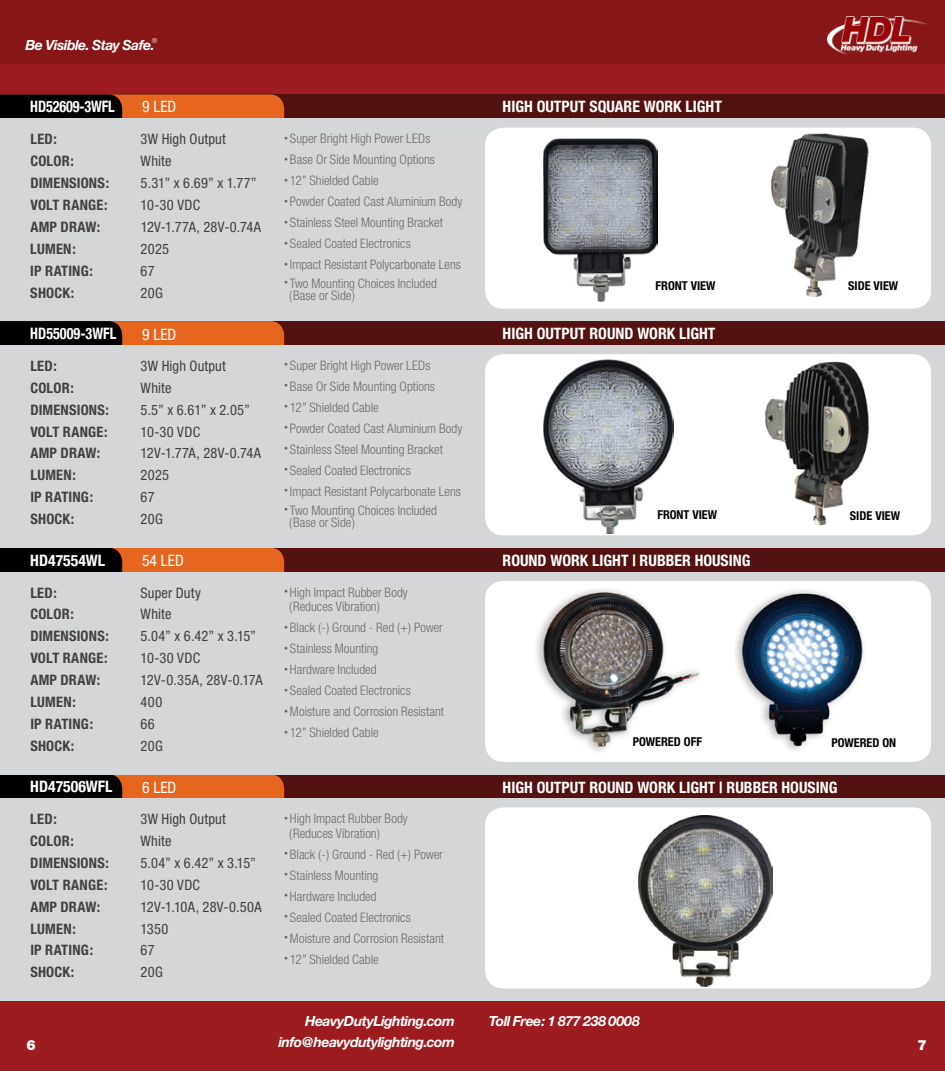
<style>
.page{position:relative;width:945px;height:1071px;background:#9c1c1f}
.page>*{position:absolute;margin:0;border:0;box-sizing:border-box;transform-origin:0 0}
.t1{font:700 condensed 15.75px "Helvetica Neue";color:#fff}
.t2{font:700 condensed 15.75px "Helvetica Neue";color:#fff;scale:.9 1}
.t3{font:700 condensed 15.75px "Helvetica Neue";color:#fff}
.t4{font:condensed 15.75px "Helvetica Neue";color:#fff}
.t5{font:condensed 14.35px "Helvetica Neue";letter-spacing:.015em;color:#414142}
.t6{font:700 condensed 14.35px "Helvetica Neue";letter-spacing:.015em;color:#414142}
.t7{font:italic 700 14px "Helvetica Neue";letter-spacing:-.035em;color:#fff}
.t8{font:900 14px "Helvetica Neue";color:#fff}
.t9{font:300 condensed 13.12px/14.7px "Helvetica Neue";color:#6a6b6d}
.t10{font:700 condensed 12.25px "Helvetica Neue";color:#000}
.t11{font:300 condensed 7px "Helvetica Neue";color:#fff}
</style>
<div class="page">
<div style="left:0;top:0;width:945px;height:64px;background:#871618"></div>
<div style="left:0;top:95px;width:945px;height:24px;background:#541111"></div>
<div style="left:0;top:321px;width:945px;height:24px;background:#541111"></div>
<div style="left:0;top:548px;width:945px;height:24px;background:#541111"></div>
<div style="left:0;top:775px;width:945px;height:24px;background:#541111"></div>
<svg style="left:0;top:95px;width:284px;height:704px;background:#853f17"></svg>
<div style="left:0;top:119px;width:945px;height:202px;background:#d4d6d7"></div>
<div style="left:0;top:345px;width:945px;height:203px;background:#d4d6d7"></div>
<div style="left:0;top:572px;width:945px;height:202px;background:#d4d6d7"></div>
<div style="left:485px;top:128px;width:446px;height:181px;background:#fff;border-radius:18px"></div>
<div style="left:485px;top:354px;width:446px;height:181px;background:#fff;border-radius:18px"></div>
<div style="left:485px;top:581px;width:446px;height:181px;background:#fff;border-radius:18px"></div>
<img style="left:827px;top:17px;width:102px;height:37px">
<div style="left:0;top:799px;width:945px;height:202px;background:#d4d6d7"></div>
<img style="left:543px;top:360px;width:131px;height:174px">
<img style="left:543px;top:139px;width:115px;height:162px">
<div style="left:485px;top:807px;width:446px;height:182px;background:#fff;border-radius:18px"></div>
<img style="left:638px;top:816px;width:134px;height:171px">
<img style="left:735px;top:590px;width:129px;height:161px">
<img style="left:536px;top:589px;width:164px;height:163px">
<img style="left:771px;top:133px;width:98px;height:163px">
<img style="left:765px;top:361px;width:105px;height:164px">
<p class="t7" style="left:25px;top:36px;width:131px">Be Visible. Stay Safe.</p>
<p class="t11" style="left:152px;top:36px;width:7px">®</p>
<p class="t2" style="left:30px;top:97px;width:95px">HD52609-3WFL</p>
<p class="t4" style="left:142px;top:98px;width:36px">9 LED</p>
<p class="t1" style="left:503px;top:97px;width:221px">HIGH OUTPUT SQUARE WORK LIGHT</p>
<p class="t6" style="left:30px;top:131px;width:28px">LED:</p>
<p class="t5" style="left:141px;top:131px;width:87px">3W High Output</p>
<p class="t6" style="left:30px;top:152px;width:45px">COLOR:</p>
<p class="t5" style="left:141px;top:153px;width:32px">White</p>
<p class="t6" style="left:30px;top:174px;width:80px">DIMENSIONS:</p>
<p class="t5" style="left:141px;top:175px;width:118px">5.31” x 6.69” x 1.77”</p>
<p class="t6" style="left:30px;top:196px;width:79px">VOLT RANGE:</p>
<p class="t5" style="left:141px;top:197px;width:61px">10-30 VDC</p>
<p class="t6" style="left:30px;top:218px;width:72px">AMP DRAW:</p>
<p class="t5" style="left:141px;top:218px;width:122px">12V-1.77A, 28V-0.74A</p>
<p class="t6" style="left:30px;top:240px;width:47px">LUMEN:</p>
<p class="t5" style="left:141px;top:240px;width:30px">2025</p>
<p class="t6" style="left:30px;top:262px;width:64px">IP RATING:</p>
<p class="t5" style="left:141px;top:262px;width:16px">67</p>
<p class="t6" style="left:30px;top:284px;width:45px">SHOCK:</p>
<p class="t5" style="left:141px;top:284px;width:24px">20G</p>
<p class="t9" style="left:284px;top:131px;width:148px"><sup>•</sup> Super Bright High Power LEDs</p>
<p class="t9" style="left:284px;top:152px;width:152px"><sup>•</sup> Base Or Side Mounting Options</p>
<p class="t9" style="left:284px;top:173px;width:96px"><sup>•</sup> 12” Shielded Cable</p>
<p class="t9" style="left:284px;top:194px;width:180px"><sup>•</sup> Powder Coated Cast Aluminium Body</p>
<p class="t9" style="left:284px;top:215px;width:160px"><sup>•</sup> Stainless Steel Mounting Bracket</p>
<p class="t9" style="left:284px;top:236px;width:128px"><sup>•</sup> Sealed Coated Electronics</p>
<p class="t9" style="left:284px;top:257px;width:178px"><sup>•</sup> Impact Resistant Polycarbonate Lens</p>
<p class="t9" style="left:289px;top:277px;width:149px;line-height:12.2px;text-indent:-5px"><sup>•</sup> Two Mounting Choices Included (Base or Side)</p>
<p class="t10" style="left:656px;top:278px;width:61px">FRONT VIEW</p>
<p class="t10" style="left:848px;top:278px;width:52px">SIDE VIEW</p>
<p class="t2" style="left:30px;top:324px;width:97px">HD55009-3WFL</p>
<p class="t4" style="left:142px;top:326px;width:36px">9 LED</p>
<p class="t1" style="left:503px;top:324px;width:214px">HIGH OUTPUT ROUND WORK LIGHT</p>
<p class="t6" style="left:30px;top:357px;width:28px">LED:</p>
<p class="t5" style="left:141px;top:358px;width:87px">3W High Output</p>
<p class="t6" style="left:30px;top:379px;width:45px">COLOR:</p>
<p class="t5" style="left:141px;top:379px;width:32px">White</p>
<p class="t6" style="left:30px;top:401px;width:80px">DIMENSIONS:</p>
<p class="t5" style="left:141px;top:401px;width:111px">5.5” x 6.61” x 2.05”</p>
<p class="t6" style="left:30px;top:423px;width:79px">VOLT RANGE:</p>
<p class="t5" style="left:141px;top:423px;width:61px">10-30 VDC</p>
<p class="t6" style="left:30px;top:445px;width:72px">AMP DRAW:</p>
<p class="t5" style="left:141px;top:445px;width:122px">12V-1.77A, 28V-0.74A</p>
<p class="t6" style="left:30px;top:467px;width:47px">LUMEN:</p>
<p class="t5" style="left:141px;top:467px;width:30px">2025</p>
<p class="t6" style="left:30px;top:488px;width:64px">IP RATING:</p>
<p class="t5" style="left:141px;top:489px;width:16px">67</p>
<p class="t6" style="left:30px;top:510px;width:45px">SHOCK:</p>
<p class="t5" style="left:141px;top:511px;width:24px">20G</p>
<p class="t9" style="left:284px;top:358px;width:148px"><sup>•</sup> Super Bright High Power LEDs</p>
<p class="t9" style="left:284px;top:379px;width:152px"><sup>•</sup> Base Or Side Mounting Options</p>
<p class="t9" style="left:284px;top:400px;width:96px"><sup>•</sup> 12” Shielded Cable</p>
<p class="t9" style="left:284px;top:421px;width:180px"><sup>•</sup> Powder Coated Cast Aluminium Body</p>
<p class="t9" style="left:284px;top:442px;width:160px"><sup>•</sup> Stainless Steel Mounting Bracket</p>
<p class="t9" style="left:284px;top:463px;width:128px"><sup>•</sup> Sealed Coated Electronics</p>
<p class="t9" style="left:284px;top:484px;width:178px"><sup>•</sup> Impact Resistant Polycarbonate Lens</p>
<p class="t9" style="left:289px;top:504px;width:149px;line-height:12.2px;text-indent:-5px"><sup>•</sup> Two Mounting Choices Included (Base or Side)</p>
<p class="t10" style="left:657px;top:507px;width:61px">FRONT VIEW</p>
<p class="t10" style="left:850px;top:508px;width:52px">SIDE VIEW</p>
<p class="t3" style="left:30px;top:550px;width:76px">HD47554WL</p>
<p class="t4" style="left:142px;top:552px;width:43px">54 LED</p>
<p class="t1" style="left:503px;top:551px;width:250px">ROUND WORK LIGHT | RUBBER HOUSING</p>
<p class="t6" style="left:30px;top:584px;width:28px">LED:</p>
<p class="t5" style="left:141px;top:584px;width:62px">Super Duty</p>
<p class="t6" style="left:30px;top:606px;width:45px">COLOR:</p>
<p class="t5" style="left:141px;top:606px;width:32px">White</p>
<p class="t6" style="left:30px;top:628px;width:80px">DIMENSIONS:</p>
<p class="t5" style="left:141px;top:628px;width:117px">5.04” x 6.42” x 3.15”</p>
<p class="t6" style="left:30px;top:649px;width:79px">VOLT RANGE:</p>
<p class="t5" style="left:141px;top:650px;width:61px">10-30 VDC</p>
<p class="t6" style="left:30px;top:671px;width:72px">AMP DRAW:</p>
<p class="t5" style="left:141px;top:672px;width:123px">12V-0.35A, 28V-0.17A</p>
<p class="t6" style="left:30px;top:693px;width:47px">LUMEN:</p>
<p class="t5" style="left:141px;top:694px;width:23px">400</p>
<p class="t6" style="left:30px;top:715px;width:64px">IP RATING:</p>
<p class="t5" style="left:141px;top:715px;width:16px">66</p>
<p class="t6" style="left:30px;top:737px;width:45px">SHOCK:</p>
<p class="t5" style="left:141px;top:737px;width:24px">20G</p>
<p class="t9" style="left:289px;top:585px;width:120px;text-indent:-5px"><sup>•</sup> High Impact Rubber Body (Reduces Vibration)</p>
<p class="t9" style="left:284px;top:620px;width:160px"><sup>•</sup> Black (-) Ground - Red (+) Power</p>
<p class="t9" style="left:284px;top:641px;width:96px"><sup>•</sup> Stainless Mounting</p>
<p class="t9" style="left:284px;top:662px;width:94px"><sup>•</sup> Hardware Included</p>
<p class="t9" style="left:284px;top:683px;width:128px"><sup>•</sup> Sealed Coated Electronics</p>
<p class="t9" style="left:284px;top:704px;width:161px"><sup>•</sup> Moisture and Corrosion Resistant</p>
<p class="t9" style="left:284px;top:725px;width:96px"><sup>•</sup> 12” Shielded Cable</p>
<p class="t10" style="left:633px;top:734px;width:71px">POWERED OFF</p>
<p class="t10" style="left:831px;top:735px;width:66px">POWERED ON</p>
<p class="t3" style="left:30px;top:777px;width:84px">HD47506WFL</p>
<p class="t4" style="left:142px;top:778px;width:36px">6 LED</p>
<p class="t1" style="left:503px;top:778px;width:336px">HIGH OUTPUT ROUND WORK LIGHT | RUBBER HOUSING</p>
<p class="t6" style="left:30px;top:810px;width:28px">LED:</p>
<p class="t5" style="left:141px;top:811px;width:87px">3W High Output</p>
<p class="t6" style="left:30px;top:832px;width:45px">COLOR:</p>
<p class="t5" style="left:141px;top:833px;width:32px">White</p>
<p class="t6" style="left:30px;top:854px;width:80px">DIMENSIONS:</p>
<p class="t5" style="left:141px;top:855px;width:117px">5.04” x 6.42” x 3.15”</p>
<p class="t6" style="left:30px;top:876px;width:79px">VOLT RANGE:</p>
<p class="t5" style="left:141px;top:876px;width:61px">10-30 VDC</p>
<p class="t6" style="left:30px;top:898px;width:72px">AMP DRAW:</p>
<p class="t5" style="left:141px;top:898px;width:122px">12V-1.10A, 28V-0.50A</p>
<p class="t6" style="left:30px;top:920px;width:47px">LUMEN:</p>
<p class="t5" style="left:141px;top:920px;width:29px">1350</p>
<p class="t6" style="left:30px;top:942px;width:64px">IP RATING:</p>
<p class="t5" style="left:141px;top:942px;width:16px">67</p>
<p class="t6" style="left:30px;top:964px;width:45px">SHOCK:</p>
<p class="t5" style="left:141px;top:964px;width:24px">20G</p>
<p class="t9" style="left:289px;top:811px;width:120px;text-indent:-5px"><sup>•</sup> High Impact Rubber Body (Reduces Vibration)</p>
<p class="t9" style="left:284px;top:847px;width:160px"><sup>•</sup> Black (-) Ground - Red (+) Power</p>
<p class="t9" style="left:284px;top:868px;width:96px"><sup>•</sup> Stainless Mounting</p>
<p class="t9" style="left:284px;top:889px;width:94px"><sup>•</sup> Hardware Included</p>
<p class="t9" style="left:284px;top:910px;width:128px"><sup>•</sup> Sealed Coated Electronics</p>
<p class="t9" style="left:284px;top:931px;width:161px"><sup>•</sup> Moisture and Corrosion Resistant</p>
<p class="t9" style="left:284px;top:952px;width:96px"><sup>•</sup> 12” Shielded Cable</p>
<p class="t7" style="left:305px;top:1012px;width:151px">HeavyDutyLighting.com</p>
<p class="t7" style="left:489px;top:1012px;width:152px">Toll Free: 1 877 238 0008</p>
<p class="t8" style="left:26px;top:1037px;width:11px">6</p>
<p class="t7" style="left:278px;top:1033px;width:178px">info@heavydutylighting.com</p>
<p class="t8" style="left:918px;top:1037px;width:11px">7</p>
</div>
